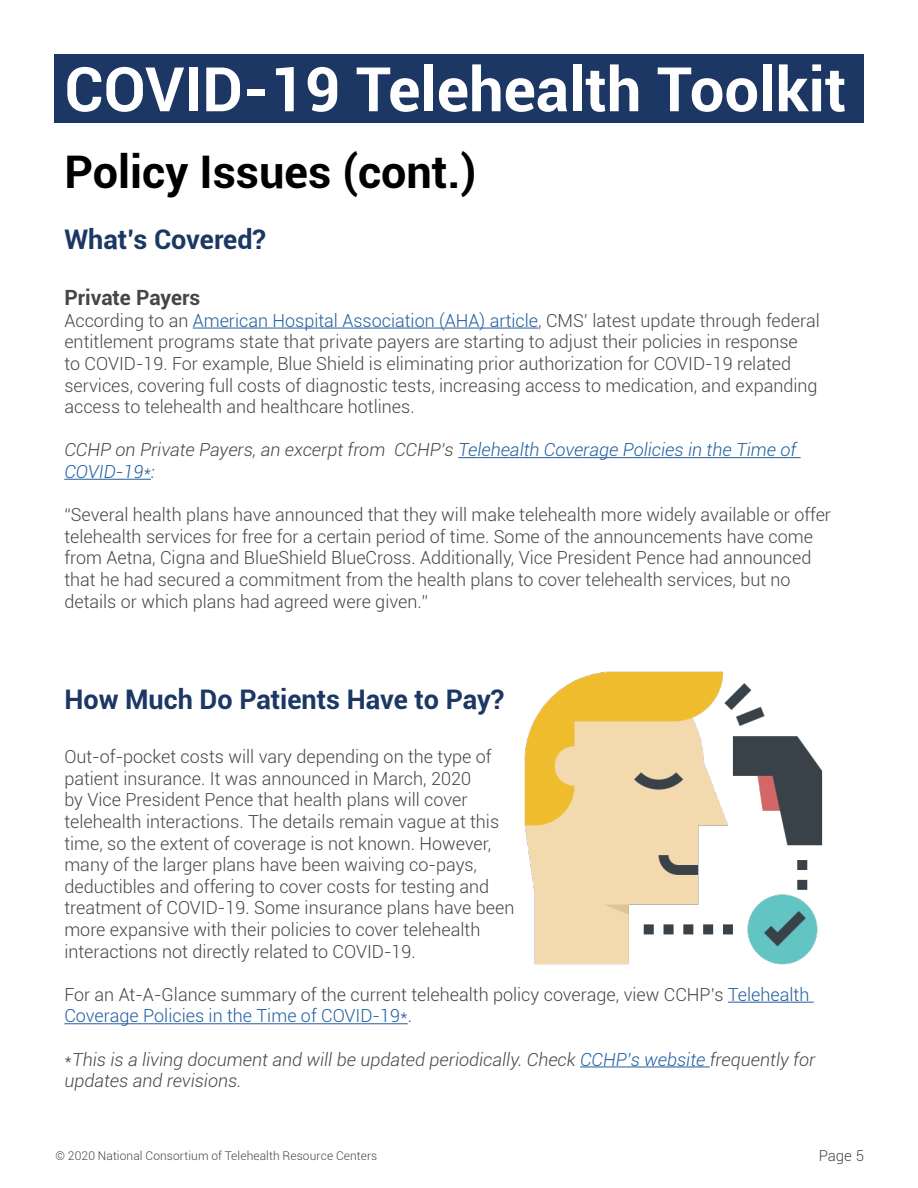
<style>
.page{position:relative;width:918px;height:1188px;background:#fff}
.page>*{position:absolute;margin:0;border:0;box-sizing:border-box;transform-origin:0 0}
.t1{font:700 61.5px "Roboto";color:#fff}
.t2{font:700 45px "Roboto";color:#000}
.t3{font:700 27px "Roboto";color:#1c3764}
.t4{font:700 21px "Roboto";color:#464647}
.t5{font:300 18px/21.6px "Roboto";color:#464647}
.t6{font:italic 300 18px/21.6px "Roboto";color:#464647}
.t7{font:italic 300 18px/21.6px "Roboto";color:#215e9e}
.t8{font:300 15px "Roboto";color:#464647}
.t9{font:300 12px "Roboto";letter-spacing:.01em;color:#464647}
.s1{color:#215e9e}
.s2{color:#464647}
.s3{font-style:normal}
</style>
<div class="page">
<div style="left:54px;top:54px;width:810px;height:68px;background:#1c3764"></div>
<hr style="left:193px;top:328px;width:345px;height:1px;background:#215e9e">
<hr style="left:458px;top:457px;width:343px;height:1px;background:#215e9e">
<hr style="left:64px;top:479px;width:87px;height:1px;background:#215e9e">
<hr style="left:728px;top:1002px;width:86px;height:1px;background:#215e9e">
<hr style="left:64px;top:1023px;width:344px;height:1px;background:#215e9e">
<hr style="left:580px;top:1067px;width:130px;height:1px;background:#215e9e">
<img style="left:524px;top:671px;width:299px;height:294px">
<h1 class="t1" style="left:64px;top:46px;width:783px">COVID-19 Telehealth Toolkit</h1>
<h2 class="t2" style="left:64px;top:140px;width:414px">Policy Issues (cont.)</h2>
<h3 class="t3" style="left:64px;top:220px;width:203px">What’s Covered?</h3>
<p class="t4" style="left:64px;top:283px;width:137px">Private Payers</p>
<p class="t5" style="left:64px;top:309px;width:757px">According to an <span class="s1">American Hospital Association (AHA) article</span>, CMS’ latest update through federal entitlement programs state that private payers are starting to adjust their policies in response<br>to COVID-19. For example, Blue Shield is eliminating prior authorization for COVID-19 related services, covering full costs of diagnostic tests, increasing access to medication, and expanding access to telehealth and healthcare hotlines.</p>
<p class="t7" style="left:64px;top:439px;width:733px"><span class="s2">CCHP on Private Payers, an excerpt from CCHP’s</span> Telehealth Coverage Policies in the Time of<br>COVID-19*<span class="s2">:</span></p>
<p class="t5" style="left:64px;top:503px;width:768px">“Several health plans have announced that they will make telehealth more widely available or offer telehealth services for free for a certain period of time. Some of the announcements have come from Aetna, Cigna and BlueShield BlueCross. Additionally, Vice President Pence had announced that he had secured a commitment from the health plans to cover telehealth services, but no details or which plans had agreed were given.”</p>
<h3 class="t3" style="left:64px;top:681px;width:442px">How Much Do Patients Have to Pay?</h3>
<p class="t5" style="left:64px;top:745px;width:452px">Out-of-pocket costs will vary depending on the type of patient insurance. It was announced in March, 2020<br>by Vice President Pence that health plans will cover telehealth interactions. The details remain vague at this time, so the extent of coverage is not known. However, many of the larger plans have been waiving co-pays, deductibles and offering to cover costs for testing and treatment of COVID-19. Some insurance plans have been more expansive with their policies to cover telehealth interactions not directly related to COVID-19.</p>
<p class="t5" style="left:64px;top:983px;width:747px">For an At-A-Glance summary of the current telehealth policy coverage, view CCHP’s <span class="s1">Telehealth<br>Coverage Policies in the Time of COVID-19*</span>.</p>
<p class="t6" style="left:64px;top:1048px;width:752px"><span class="s3">*</span>This is a living document and will be updated periodically. Check <span class="s1">CCHP’s website</span> frequently for updates and revisions.</p>
<p class="t9" style="left:56px;top:1147px;width:323px">© 2020 National Consortium of Telehealth Resource Centers</p>
<p class="t8" style="left:819px;top:1145px;width:47px">Page 5</p>
</div>
